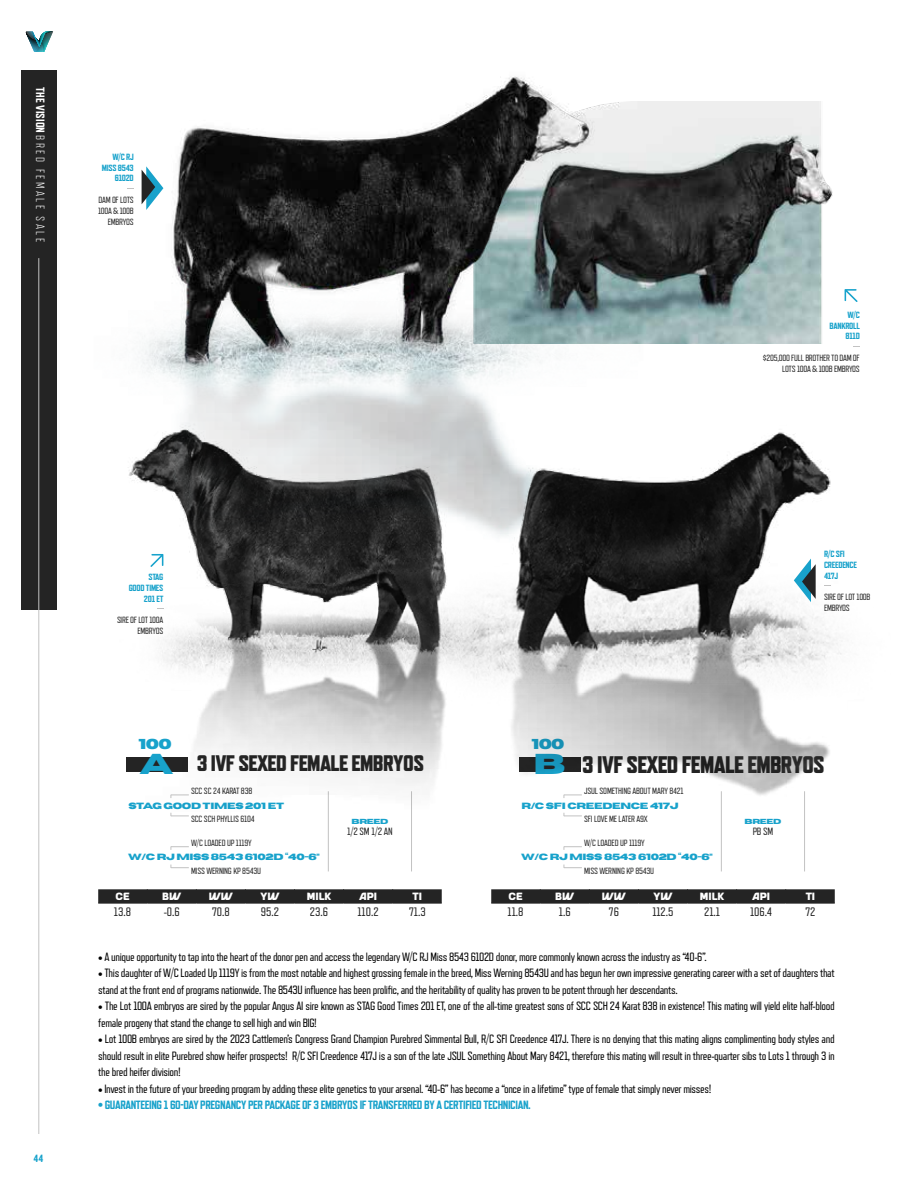
<style>
.page{position:relative;width:918px;height:1188px;background:#fff}
.page>*{position:absolute;margin:0;border:0;box-sizing:border-box;transform-origin:0 0}
.t1{font:700 28.65px "Horizon";color:#18a2cb}
.t2{font:800 24px "Refrigerator Deluxe";letter-spacing:-.025em;color:#242424}
.t3{font:800 22.5px "Refrigerator Deluxe";letter-spacing:-.025em;color:#242424}
.t4{font:700 14.4px "Horizon";letter-spacing:-.05em;color:#18a2cb}
.t5{font:12.3px "Refrigerator Deluxe";color:#242424}
.t6{font:12px/16.5px "Refrigerator Deluxe";letter-spacing:-.03em;color:#000}
.t7{font:800 12px "Refrigerator Deluxe";letter-spacing:-.03em;color:#18a2cb}
.t8{font:300 12px "Refrigerator Deluxe";letter-spacing:.2em;color:#fff}
.t9{font:10.5px "Varien";color:#fff}
.t10{font:10.5px "Refrigerator Deluxe";letter-spacing:-.02em;color:#242424}
.t11{font:800 10.5px "Refrigerator Deluxe";color:#18a2cb}
.t12{font:9px/10.8px "Refrigerator Deluxe";letter-spacing:-.02em;color:#242424;text-align:right}
.t13{font:700 9px "Horizon";letter-spacing:-.04em;color:#18a2cb}
.t14{font:800 9px/10.8px "Refrigerator Deluxe";letter-spacing:-.03em;color:#18a2cb;text-align:right}
.t15{font:700 7.35px "Horizon";letter-spacing:-.05em;color:#18a2cb}
.s1{font-weight:800}
</style>
<div class="page">
<div style="left:21px;top:70px;width:36px;height:540px;background:#242424"></div>
<hr style="left:38px;top:258px;width:1px;height:876px;background:#c2c2c2">
<svg style="left:26px;top:31px;width:27px;height:21px"></svg>
<svg style="left:98px;top:889px;width:344px;height:14px;background:#292929"></svg>
<hr style="left:98px;top:903px;width:49px;height:1px;background:#242424">
<hr style="left:147px;top:903px;width:49px;height:1px;background:#242424">
<hr style="left:196px;top:903px;width:49px;height:1px;background:#242424">
<hr style="left:245px;top:903px;width:50px;height:1px;background:#242424">
<hr style="left:295px;top:903px;width:49px;height:1px;background:#242424">
<hr style="left:344px;top:903px;width:49px;height:1px;background:#242424">
<hr style="left:393px;top:903px;width:49px;height:1px;background:#242424">
<hr style="left:721px;top:791px;width:1px;height:80px;background:#c2c2c2">
<svg style="left:491px;top:889px;width:344px;height:14px;background:#292929"></svg>
<hr style="left:491px;top:903px;width:49px;height:1px;background:#242424">
<hr style="left:540px;top:903px;width:49px;height:1px;background:#242424">
<hr style="left:589px;top:903px;width:49px;height:1px;background:#242424">
<hr style="left:638px;top:903px;width:50px;height:1px;background:#242424">
<hr style="left:688px;top:903px;width:49px;height:1px;background:#242424">
<hr style="left:737px;top:903px;width:49px;height:1px;background:#242424">
<hr style="left:786px;top:903px;width:49px;height:1px;background:#242424">
<hr style="left:804px;top:791px;width:1px;height:80px;background:#c2c2c2">
<img style="left:38px;top:389px;width:544px;height:484px">
<img style="left:685px;top:101px;width:160px;height:243px">
<img style="left:51px;top:42px;width:634px;height:560px">
<img style="left:381px;top:408px;width:461px;height:404px">
<svg style="left:794px;top:559px;width:22px;height:43px"></svg>
<svg style="left:845px;top:289px;width:13px;height:13px"></svg>
<p class="t8" style="left:47px;top:87px;width:156px;rotate:90deg"><span class="s1">THE VISION</span> BRED FEMALE SALE</p>
<p class="t14" style="left:102px;top:151px;width:33px">W/C RJ<br>MISS 8543<br>6102D</p>
<p class="t12" style="left:98px;top:195px;width:37px">DAM OF LOTS<br>100A &amp; 100B<br>EMBRYOS</p>
<p class="t14" style="left:830px;top:309px;width:32px">W/C<br>BANKROLL<br>811D</p>
<p class="t12" style="left:763px;top:353px;width:99px">$205,000 FULL BROTHER TO DAM OF<br>LOTS 100A &amp; 100B EMBRYOS</p>
<p class="t11" style="left:34px;top:1152px;width:11px">44</p>
<p class="t14" style="left:129px;top:571px;width:36px">STAG<br>GOOD TIMES<br>201 ET</p>
<p class="t12" style="left:117px;top:615px;width:48px">SIRE OF LOT 100A<br>EMBRYOS</p>
<p class="t14" style="left:824px;top:548px;width:34px;text-align:left">R/C SFI<br>CREEDENCE<br>417J</p>
<p class="t12" style="left:824px;top:592px;width:48px;text-align:left">SIRE OF LOT 100B<br>EMBRYOS</p>
<p class="t4" style="left:138px;top:735px;width:35px">100</p>
<p class="t4" style="left:531px;top:735px;width:35px">100</p>
<h1 class="t1" style="left:140px;top:746px;width:35px">A</h1>
<h3 class="t3" style="left:197px;top:750px;width:229px">3 IVF SEXED FEMALE EMBRYOS</h3>
<h1 class="t1" style="left:533px;top:746px;width:34px">B</h1>
<h2 class="t2" style="left:582px;top:750px;width:244px">3 IVF SEXED FEMALE EMBRYOS</h2>
<p class="t12" style="left:191px;top:786px;width:63px">SCC SC 24 KARAT 838</p>
<p class="t12" style="left:191px;top:814px;width:65px">SCC SCH PHYLLIS 6104</p>
<p class="t12" style="left:191px;top:838px;width:62px">W/C LOADED UP 1119Y</p>
<p class="t12" style="left:191px;top:866px;width:72px">MISS WERNING KP 8543U</p>
<p class="t13" style="left:128px;top:800px;width:157px">STAG GOOD TIMES 201 ET</p>
<p class="t13" style="left:128px;top:851px;width:193px">W/C RJ MISS 8543 6102D “40-6”</p>
<p class="t15" style="left:352px;top:816px;width:38px">BREED</p>
<p class="t10" style="left:347px;top:826px;width:47px">1/2 SM 1/2 AN</p>
<p class="t12" style="left:584px;top:786px;width:101px">JSUL SOMETHING ABOUT MARY 8421</p>
<p class="t12" style="left:584px;top:814px;width:65px">SFI LOVE ME LATER A9X</p>
<p class="t12" style="left:584px;top:838px;width:62px">W/C LOADED UP 1119Y</p>
<p class="t12" style="left:584px;top:866px;width:72px">MISS WERNING KP 8543U</p>
<p class="t13" style="left:521px;top:800px;width:159px">R/C SFI CREEDENCE 417J</p>
<p class="t13" style="left:521px;top:851px;width:193px">W/C RJ MISS 8543 6102D “40-6”</p>
<p class="t15" style="left:745px;top:816px;width:38px">BREED</p>
<p class="t10" style="left:753px;top:826px;width:22px">PB SM</p>
<p class="t9" style="left:115px;top:889px;width:16px">CE</p>
<p class="t9" style="left:162px;top:889px;width:21px">BW</p>
<p class="t9" style="left:209px;top:889px;width:26px">WW</p>
<p class="t9" style="left:260px;top:889px;width:21px">YW</p>
<p class="t9" style="left:307px;top:889px;width:26px">MILK</p>
<p class="t9" style="left:359px;top:889px;width:20px">API</p>
<p class="t9" style="left:413px;top:889px;width:11px">TI</p>
<p class="t5" style="left:114px;top:905px;width:19px">13.8</p>
<p class="t5" style="left:164px;top:905px;width:18px">-0.6</p>
<p class="t5" style="left:212px;top:905px;width:19px">70.8</p>
<p class="t5" style="left:261px;top:905px;width:20px">95.2</p>
<p class="t5" style="left:310px;top:905px;width:20px">23.6</p>
<p class="t5" style="left:358px;top:905px;width:23px">110.2</p>
<p class="t5" style="left:409px;top:905px;width:18px">71.3</p>
<p class="t9" style="left:508px;top:889px;width:16px">CE</p>
<p class="t9" style="left:555px;top:889px;width:21px">BW</p>
<p class="t9" style="left:602px;top:889px;width:26px">WW</p>
<p class="t9" style="left:653px;top:889px;width:21px">YW</p>
<p class="t9" style="left:700px;top:889px;width:26px">MILK</p>
<p class="t9" style="left:752px;top:889px;width:20px">API</p>
<p class="t9" style="left:806px;top:889px;width:11px">TI</p>
<p class="t5" style="left:508px;top:905px;width:17px">11.8</p>
<p class="t5" style="left:559px;top:905px;width:13px">1.6</p>
<p class="t5" style="left:609px;top:905px;width:12px">76</p>
<p class="t5" style="left:652px;top:905px;width:23px">112.5</p>
<p class="t5" style="left:704px;top:905px;width:17px">21.1</p>
<p class="t5" style="left:750px;top:905px;width:24px">106.4</p>
<p class="t5" style="left:805px;top:905px;width:12px">72</p>
<p class="t6" style="left:98px;top:949px;width:610px">• A unique opportunity to tap into the heart of the donor pen and access the legendary W/C RJ Miss 8543 6102D donor, more commonly known across the industry as “40-6”.</p>
<p class="t6" style="left:98px;top:965px;width:738px">• This daughter of W/C Loaded Up 1119Y is from the most notable and highest grossing female in the breed, Miss Werning 8543U and has begun her own impressive generating career with a set of daughters that stand at the front end of programs nationwide. The 8543U influence has been prolific, and the heritability of quality has proven to be potent through her descendants.</p>
<p class="t6" style="left:98px;top:998px;width:738px">• The Lot 100A embryos are sired by the popular Angus AI sire known as STAG Good Times 201 ET, one of the all-time greatest sons of SCC SCH 24 Karat 838 in existence! This mating will yield elite half-blood female progeny that stand the change to sell high and win BIG!</p>
<p class="t6" style="left:98px;top:1031px;width:738px;text-align:justify">• Lot 100B embryos are sired by the 2023 Cattlemen’s Congress Grand Champion Purebred Simmental Bull, R/C SFI Creedence 417J. There is no denying that this mating aligns complimenting body styles and should result in elite Purebred show heifer prospects! R/C SFI Creedence 417J is a son of the late JSUL Something About Mary 8421, therefore this mating will result in three-quarter sibs to Lots 1 through 3 in the bred heifer division!</p>
<p class="t6" style="left:98px;top:1081px;width:615px">• Invest in the future of your breeding program by adding these elite genetics to your arsenal. “40-6” has become a “once in a lifetime” type of female that simply never misses!</p>
<p class="t7" style="left:98px;top:1098px;width:434px">• GUARANTEEING 1 60-DAY PREGNANCY PER PACKAGE OF 3 EMBRYOS IF TRANSFERRED BY A CERTIFIED TECHNICIAN.</p>
</div>
